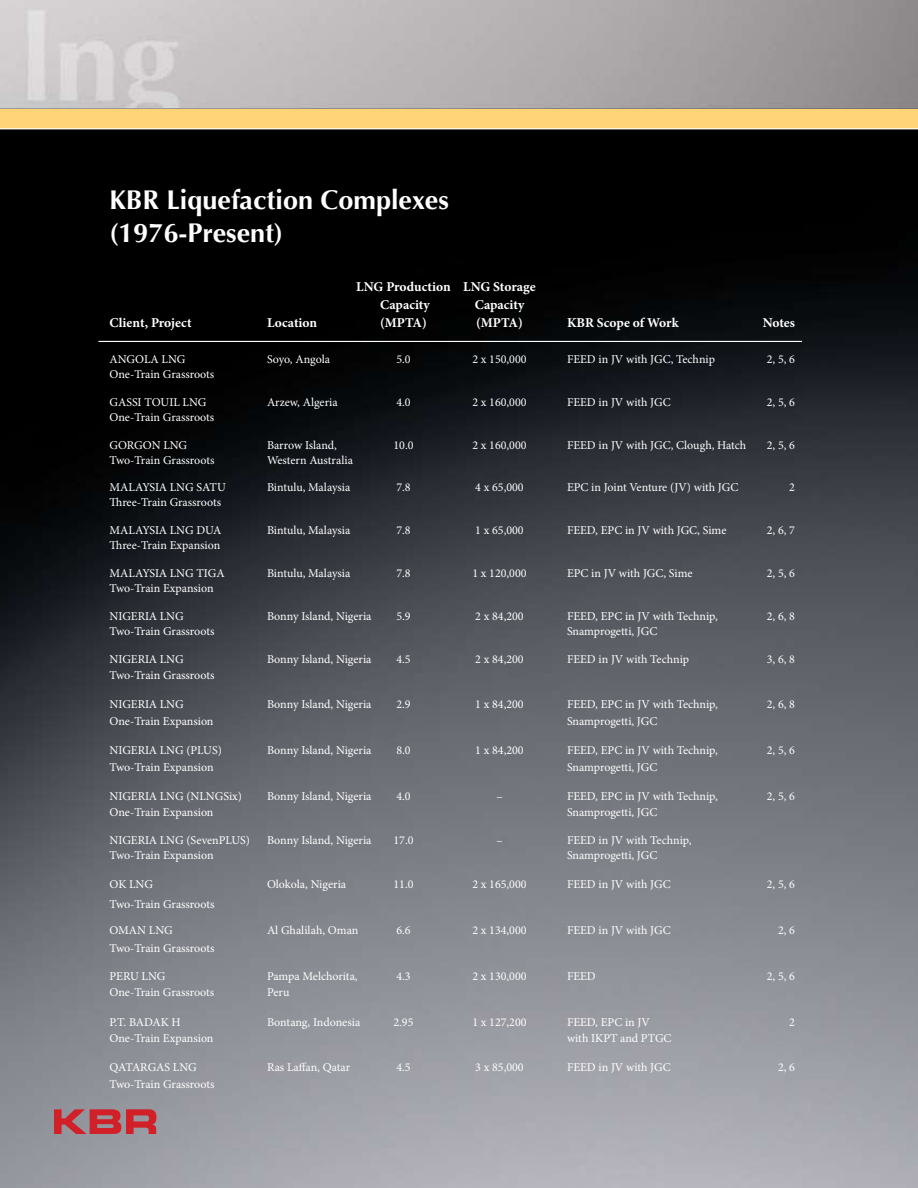
<style>
.page{position:relative;width:918px;height:1188px;background:#fff}
.page>*{position:absolute;margin:0;border:0;box-sizing:border-box;transform-origin:0 0}
.t1{font:700 27px/32.4px "Optima LT";color:#fff}
.t2{font:700 13.5px/18px "Minion Pro";color:#fff}
.t3{font:12px/26.2px "Minion Pro";color:#fff}
</style>
<div class="page">
<img style="left:0;top:0;width:918px;height:1188px">
<svg style="left:54px;top:1109px;width:102px;height:25px;background:#ba4b52"></svg>
<div style="left:0;top:109px;width:918px;height:20px;background:#ffd478"></div>
<hr style="left:0;top:128px;width:918px;height:1px;background:#fff">
<hr style="left:98px;top:341px;width:704px;height:1px;background:#fff">
<h1 class="t1" style="left:110px;top:184px;width:341px">KBR Liquefaction Complexes (1976-Present)</h1>
<p class="t2" style="left:380px;top:278px;width:157px;text-indent:-24px">LNG Production LNG Storage<br>Capacity</p>
<p class="t2" style="left:475px;top:296px;width:51px">Capacity</p>
<p class="t2" style="left:110px;top:314px;width:84px">Client, Project</p>
<p class="t2" style="left:267px;top:314px;width:52px">Location</p>
<p class="t2" style="left:380px;top:314px;width:48px">(MPTA)</p>
<p class="t2" style="left:476px;top:314px;width:48px">(MPTA)</p>
<p class="t2" style="left:567px;top:314px;width:113px">KBR Scope of Work</p>
<p class="t2" style="left:763px;top:314px;width:34px">Notes</p>
<p class="t3" style="left:110px;top:346px;width:78px">ANGOLA LNG</p>
<p class="t3" style="left:267px;top:346px;width:65px">Soyo, Angola</p>
<p class="t3" style="left:396px;top:346px;width:16px">5.0</p>
<p class="t3" style="left:472px;top:346px;width:56px">2 x 150,000</p>
<p class="t3" style="left:567px;top:346px;width:149px">FEED in JV with JGC, Technip</p>
<p class="t3" style="left:767px;top:346px;width:30px">2, 5, 6</p>
<p class="t3" style="left:110px;top:361px;width:106px">One-Train Grassroots</p>
<p class="t3" style="left:110px;top:389px;width:99px">GASSI TOUIL LNG</p>
<p class="t3" style="left:267px;top:389px;width:72px">Arzew, Algeria</p>
<p class="t3" style="left:396px;top:389px;width:16px">4.0</p>
<p class="t3" style="left:472px;top:389px;width:56px">2 x 160,000</p>
<p class="t3" style="left:567px;top:389px;width:105px">FEED in JV with JGC</p>
<p class="t3" style="left:767px;top:389px;width:30px">2, 5, 6</p>
<p class="t3" style="left:110px;top:404px;width:106px">One-Train Grassroots</p>
<p class="t3" style="left:110px;top:432px;width:79px">GORGON LNG</p>
<p class="t3" style="left:267px;top:432px;width:71px">Barrow Island,</p>
<p class="t3" style="left:393px;top:432px;width:22px">10.0</p>
<p class="t3" style="left:472px;top:432px;width:56px">2 x 160,000</p>
<p class="t3" style="left:567px;top:432px;width:181px">FEED in JV with JGC, Clough, Hatch</p>
<p class="t3" style="left:767px;top:432px;width:30px">2, 5, 6</p>
<p class="t3" style="left:110px;top:447px;width:107px">Two-Train Grassroots</p>
<p class="t3" style="left:267px;top:447px;width:87px">Western Australia</p>
<p class="t3" style="left:110px;top:475px;width:118px">MALAYSIA LNG SATU</p>
<p class="t3" style="left:267px;top:475px;width:85px">Bintulu, Malaysia</p>
<p class="t3" style="left:396px;top:475px;width:16px">7.8</p>
<p class="t3" style="left:475px;top:475px;width:50px">4 x 65,000</p>
<p class="t3" style="left:567px;top:475px;width:173px">EPC in Joint Venture (JV) with JGC</p>
<p class="t3" style="left:789px;top:475px;width:7px">2</p>
<p class="t3" style="left:110px;top:490px;width:113px">Three-Train Grassroots</p>
<p class="t3" style="left:110px;top:517px;width:113px">MALAYSIA LNG DUA</p>
<p class="t3" style="left:267px;top:517px;width:85px">Bintulu, Malaysia</p>
<p class="t3" style="left:396px;top:517px;width:16px">7.8</p>
<p class="t3" style="left:475px;top:517px;width:50px">1 x 65,000</p>
<p class="t3" style="left:567px;top:517px;width:161px">FEED, EPC in JV with JGC, Sime</p>
<p class="t3" style="left:767px;top:517px;width:30px">2, 6, 7</p>
<p class="t3" style="left:110px;top:532px;width:112px">Three-Train Expansion</p>
<p class="t3" style="left:110px;top:560px;width:117px">MALAYSIA LNG TIGA</p>
<p class="t3" style="left:267px;top:560px;width:85px">Bintulu, Malaysia</p>
<p class="t3" style="left:396px;top:560px;width:16px">7.8</p>
<p class="t3" style="left:472px;top:560px;width:56px">1 x 120,000</p>
<p class="t3" style="left:567px;top:560px;width:127px">EPC in JV with JGC, Sime</p>
<p class="t3" style="left:767px;top:560px;width:30px">2, 5, 6</p>
<p class="t3" style="left:110px;top:575px;width:106px">Two-Train Expansion</p>
<p class="t3" style="left:110px;top:603px;width:76px">NIGERIA LNG</p>
<p class="t3" style="left:267px;top:603px;width:106px">Bonny Island, Nigeria</p>
<p class="t3" style="left:396px;top:603px;width:16px">5.9</p>
<p class="t3" style="left:475px;top:603px;width:50px">2 x 84,200</p>
<p class="t3" style="left:567px;top:603px;width:152px">FEED, EPC in JV with Technip,</p>
<p class="t3" style="left:767px;top:603px;width:30px">2, 6, 8</p>
<p class="t3" style="left:110px;top:618px;width:107px">Two-Train Grassroots</p>
<p class="t3" style="left:567px;top:618px;width:92px">Snamprogetti, JGC</p>
<p class="t3" style="left:110px;top:646px;width:76px">NIGERIA LNG</p>
<p class="t3" style="left:267px;top:646px;width:106px">Bonny Island, Nigeria</p>
<p class="t3" style="left:396px;top:646px;width:16px">4.5</p>
<p class="t3" style="left:475px;top:646px;width:50px">2 x 84,200</p>
<p class="t3" style="left:567px;top:646px;width:124px">FEED in JV with Technip</p>
<p class="t3" style="left:767px;top:646px;width:30px">3, 6, 8</p>
<p class="t3" style="left:110px;top:662px;width:107px">Two-Train Grassroots</p>
<p class="t3" style="left:110px;top:691px;width:76px">NIGERIA LNG</p>
<p class="t3" style="left:267px;top:691px;width:106px">Bonny Island, Nigeria</p>
<p class="t3" style="left:396px;top:691px;width:16px">2.9</p>
<p class="t3" style="left:475px;top:691px;width:50px">1 x 84,200</p>
<p class="t3" style="left:567px;top:691px;width:152px">FEED, EPC in JV with Technip,</p>
<p class="t3" style="left:767px;top:691px;width:30px">2, 6, 8</p>
<p class="t3" style="left:110px;top:708px;width:106px">One-Train Expansion</p>
<p class="t3" style="left:567px;top:708px;width:92px">Snamprogetti, JGC</p>
<p class="t3" style="left:110px;top:737px;width:114px">NIGERIA LNG (PLUS)</p>
<p class="t3" style="left:267px;top:737px;width:106px">Bonny Island, Nigeria</p>
<p class="t3" style="left:396px;top:737px;width:16px">8.0</p>
<p class="t3" style="left:475px;top:737px;width:50px">1 x 84,200</p>
<p class="t3" style="left:567px;top:737px;width:152px">FEED, EPC in JV with Technip,</p>
<p class="t3" style="left:767px;top:737px;width:30px">2, 5, 6</p>
<p class="t3" style="left:110px;top:754px;width:106px">Two-Train Expansion</p>
<p class="t3" style="left:567px;top:754px;width:92px">Snamprogetti, JGC</p>
<p class="t3" style="left:110px;top:783px;width:134px">NIGERIA LNG (NLNGSix)</p>
<p class="t3" style="left:267px;top:783px;width:106px">Bonny Island, Nigeria</p>
<p class="t3" style="left:396px;top:783px;width:16px">4.0</p>
<p class="t3" style="left:496px;top:783px;width:8px">–</p>
<p class="t3" style="left:567px;top:783px;width:152px">FEED, EPC in JV with Technip,</p>
<p class="t3" style="left:767px;top:783px;width:30px">2, 5, 6</p>
<p class="t3" style="left:110px;top:799px;width:106px">One-Train Expansion</p>
<p class="t3" style="left:567px;top:799px;width:92px">Snamprogetti, JGC</p>
<p class="t3" style="left:110px;top:827px;width:142px">NIGERIA LNG (SevenPLUS)</p>
<p class="t3" style="left:267px;top:827px;width:106px">Bonny Island, Nigeria</p>
<p class="t3" style="left:393px;top:827px;width:22px">17.0</p>
<p class="t3" style="left:496px;top:827px;width:8px">–</p>
<p class="t3" style="left:567px;top:827px;width:126px">FEED in JV with Technip,</p>
<p class="t3" style="left:110px;top:842px;width:106px">Two-Train Expansion</p>
<p class="t3" style="left:567px;top:842px;width:92px">Snamprogetti, JGC</p>
<p class="t3" style="left:110px;top:871px;width:45px">OK LNG</p>
<p class="t3" style="left:267px;top:871px;width:81px">Olokola, Nigeria</p>
<p class="t3" style="left:393px;top:871px;width:22px">11.0</p>
<p class="t3" style="left:472px;top:871px;width:56px">2 x 165,000</p>
<p class="t3" style="left:567px;top:871px;width:105px">FEED in JV with JGC</p>
<p class="t3" style="left:767px;top:871px;width:30px">2, 5, 6</p>
<p class="t3" style="left:110px;top:891px;width:107px">Two-Train Grassroots<br>OMAN LNG</p>
<p class="t3" style="left:267px;top:917px;width:93px">Al Ghalilah, Oman</p>
<p class="t3" style="left:396px;top:917px;width:16px">6.6</p>
<p class="t3" style="left:472px;top:917px;width:56px">2 x 134,000</p>
<p class="t3" style="left:567px;top:917px;width:105px">FEED in JV with JGC</p>
<p class="t3" style="left:778px;top:917px;width:18px">2, 6</p>
<p class="t3" style="left:110px;top:935px;width:107px">Two-Train Grassroots</p>
<p class="t3" style="left:110px;top:963px;width:57px">PERU LNG</p>
<p class="t3" style="left:267px;top:963px;width:92px">Pampa Melchorita,</p>
<p class="t3" style="left:396px;top:963px;width:16px">4.3</p>
<p class="t3" style="left:472px;top:963px;width:56px">2 x 130,000</p>
<p class="t3" style="left:567px;top:963px;width:30px">FEED</p>
<p class="t3" style="left:767px;top:963px;width:30px">2, 5, 6</p>
<p class="t3" style="left:110px;top:979px;width:106px">One-Train Grassroots</p>
<p class="t3" style="left:267px;top:979px;width:24px">Peru</p>
<p class="t3" style="left:110px;top:1009px;width:73px">P.T. BADAK H</p>
<p class="t3" style="left:267px;top:1009px;width:95px">Bontang, Indonesia</p>
<p class="t3" style="left:393px;top:1009px;width:22px">2.95</p>
<p class="t3" style="left:472px;top:1009px;width:56px">1 x 127,200</p>
<p class="t3" style="left:567px;top:1009px;width:84px">FEED, EPC in JV</p>
<p class="t3" style="left:789px;top:1009px;width:7px">2</p>
<p class="t3" style="left:110px;top:1025px;width:106px">One-Train Expansion</p>
<p class="t3" style="left:567px;top:1025px;width:106px">with IKPT and PTGC</p>
<p class="t3" style="left:110px;top:1054px;width:89px">QATARGAS LNG</p>
<p class="t3" style="left:267px;top:1054px;width:85px">Ras Laffan, Qatar</p>
<p class="t3" style="left:396px;top:1054px;width:16px">4.5</p>
<p class="t3" style="left:475px;top:1054px;width:50px">3 x 85,000</p>
<p class="t3" style="left:567px;top:1054px;width:105px">FEED in JV with JGC</p>
<p class="t3" style="left:778px;top:1054px;width:18px">2, 6</p>
<p class="t3" style="left:110px;top:1071px;width:107px">Two-Train Grassroots</p>
</div>
